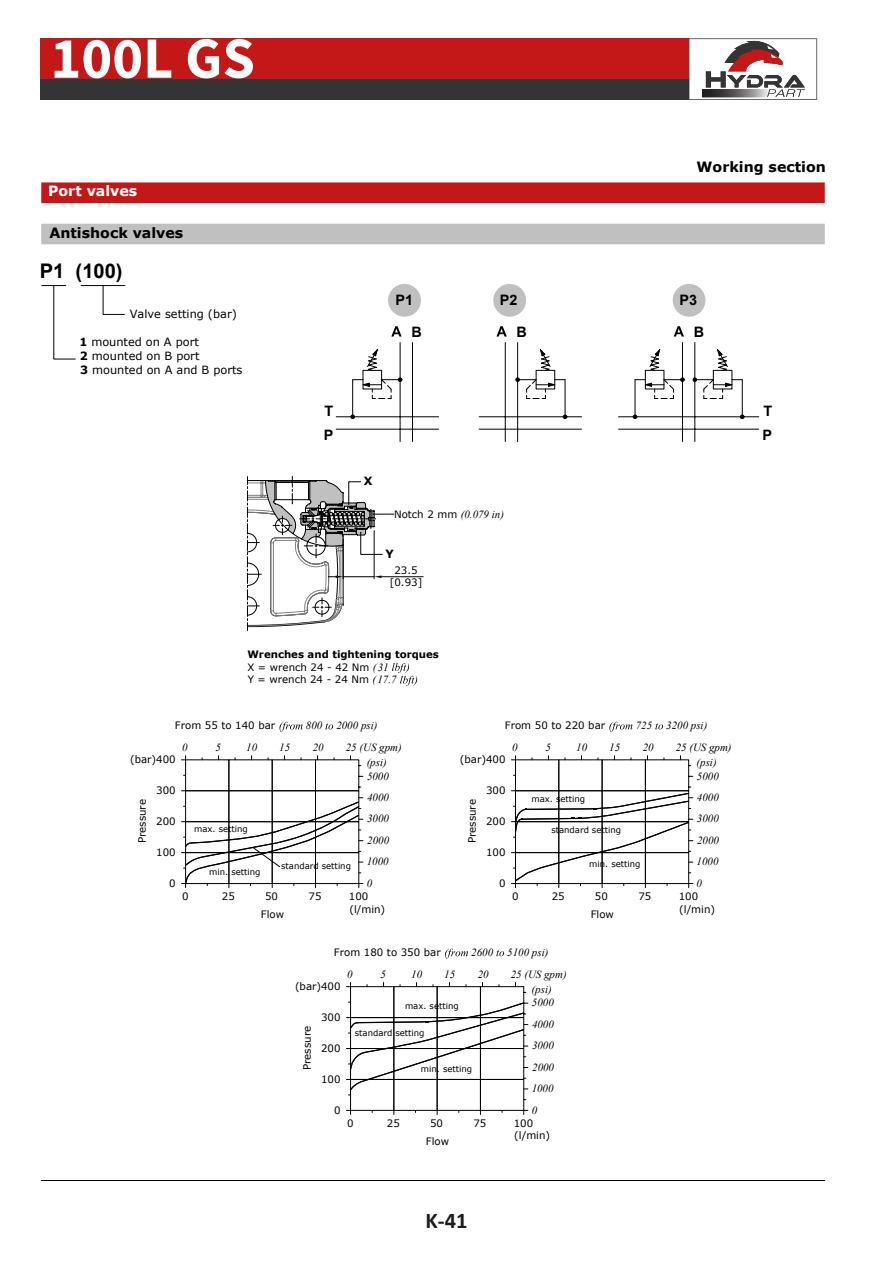
<style>
.page{position:relative;width:893px;height:1263px;background:#fff}
.page>*{position:absolute;margin:0;border:0;box-sizing:border-box;transform-origin:0 0}
.t1{font:700 58.5px "Source Sans Pro";color:#fff}
.t2{font:700 22.5px "Calibri";color:#1d1d1b}
.t3{font:700 20.1px "Arial";color:#000}
.t4{font:700 14.4px/24.6px "Arial";color:#000}
.t5{font:700 14.25px "Verdana";color:#000}
.t6{font:700 14.25px "Verdana";color:#fff}
.t7{font:11.4px/14.1px "Verdana";color:#000}
.t8{font:700 11.4px "Verdana";color:#000}
.t9{font:italic 10.95px "Times New Roman";color:#000}
.t10{font:10.2px/12.8px "Verdana";color:#000}
.t11{font:8.55px "Verdana";color:#000}
.s1{font-weight:700}
.s2{font-family:"Verdana";font-style:normal;font-size:10.2px}
.s3{font-family:"Times New Roman";font-style:italic;font-size:10.95px}
</style>
<div class="page">
<div style="left:41px;top:182px;width:784px;height:21px;background:#c41718"></div>
<hr style="left:41px;top:1180px;width:784px;height:1px;background:#000">
<div style="left:41px;top:224px;width:784px;height:20px;background:#c0c0c0"></div>
<svg style="left:391px;top:326px;width:11px;height:11px"></svg>
<svg style="left:41px;top:285px;width:85px;height:75px"></svg>
<svg style="left:388px;top:284px;width:33px;height:33px"></svg>
<svg style="left:493px;top:284px;width:33px;height:33px"></svg>
<svg style="left:673px;top:284px;width:33px;height:33px"></svg>
<hr style="left:400px;top:343px;width:1px;height:99px;background:#000">
<hr style="left:412px;top:343px;width:1px;height:99px;background:#000">
<hr style="left:336px;top:416px;width:103px;height:1px;background:#000">
<hr style="left:336px;top:429px;width:103px;height:1px;background:#000">
<svg style="left:496px;top:326px;width:11px;height:11px"></svg>
<hr style="left:517px;top:343px;width:1px;height:99px;background:#000">
<hr style="left:505px;top:343px;width:1px;height:99px;background:#000">
<hr style="left:479px;top:429px;width:103px;height:1px;background:#000">
<svg style="left:674px;top:326px;width:10px;height:11px"></svg>
<hr style="left:695px;top:343px;width:1px;height:99px;background:#000">
<hr style="left:682px;top:343px;width:1px;height:99px;background:#000">
<hr style="left:619px;top:416px;width:140px;height:1px;background:#000">
<hr style="left:619px;top:429px;width:140px;height:1px;background:#000">
<svg style="left:350px;top:349px;width:395px;height:70px"></svg>
<div style="left:713px;top:370px;width:19px;height:19px;border:1px solid #000"></div>
<svg style="left:392px;top:663px;width:25px;height:23px"></svg>
<hr style="left:382px;top:576px;width:41px;height:1px;background:#000">
<svg style="left:280px;top:722px;width:23px;height:10px"></svg>
<svg style="left:326px;top:723px;width:7px;height:6px"></svg>
<svg style="left:181px;top:755px;width:183px;height:133px"></svg>
<svg style="left:609px;top:722px;width:24px;height:10px"></svg>
<svg style="left:655px;top:723px;width:8px;height:6px"></svg>
<svg style="left:511px;top:755px;width:182px;height:133px"></svg>
<svg style="left:445px;top:948px;width:23px;height:10px"></svg>
<svg style="left:496px;top:950px;width:8px;height:6px"></svg>
<svg style="left:346px;top:982px;width:183px;height:133px"></svg>
<svg style="left:247px;top:477px;width:147px;height:154px"></svg>
<div style="left:40px;top:38px;width:649px;height:42px;background:#c41718"></div>
<div style="left:40px;top:79px;width:649px;height:21px;background:#343434"></div>
<svg style="left:689px;top:38px;width:128px;height:62px"></svg>
<h1 class="t1" style="left:50px;top:19px;width:206px">100L GS</h1>
<h3 class="t6" style="left:48px;top:182px;width:91px">Port valves</h3>
<h3 class="t5" style="left:49px;top:224px;width:135px">Antishock valves</h3>
<h3 class="t3" style="left:40px;top:258px;width:84px">P1 (100)</h3>
<p class="t7" style="left:130px;top:307px;width:109px">Valve setting (bar)</p>
<p class="t7" style="left:79px;top:335px;width:165px"><span class="s1">1</span> mounted on A port<br><span class="s1">2</span> mounted on B port<br><span class="s1">3</span> mounted on A and B ports</p>
<h3 class="t5" style="left:697px;top:157px;width:131px">Working section</h3>
<h3 class="t4" style="left:324px;top:399px;width:11px">T<br>P</h3>
<h3 class="t4" style="left:395px;top:288px;width:19px">P1</h3>
<h3 class="t4" style="left:500px;top:288px;width:19px">P2</h3>
<h3 class="t4" style="left:679px;top:288px;width:19px">P3</h3>
<h3 class="t4" style="left:411px;top:320px;width:12px">B</h3>
<h3 class="t4" style="left:517px;top:320px;width:12px">B</h3>
<h3 class="t4" style="left:694px;top:320px;width:12px">B</h3>
<p class="t8" style="left:364px;top:474px;width:10px">X</p>
<p class="t9" style="left:394px;top:507px;width:111px"><span class="s2">Notch 2 mm</span> (0.079 in)</p>
<p class="t8" style="left:385px;top:546px;width:10px">Y</p>
<p class="t10" style="left:390px;top:565px;width:34px;line-height:12px;text-align:center">23.5 [0.93]</p>
<h3 class="t4" style="left:763px;top:399px;width:11px">T<br>P</h3>
<p class="t10" style="left:247px;top:648px;width:193px"><span class="s1">Wrenches and tightening torques<br></span>X = wrench 24 - 42 Nm <span class="s3">(31<br></span>Y = wrench 24 - 24 Nm <span class="s3">(17.7</span></p>
<p class="t10" style="left:175px;top:719px;width:102px">From 55 to 140 bar</p>
<p class="t9" style="left:306px;top:718px;width:18px">800</p>
<p class="t9" style="left:336px;top:718px;width:43px">2000 psi)</p>
<p class="t10" style="left:505px;top:719px;width:102px">From 50 to 220 bar</p>
<p class="t9" style="left:636px;top:718px;width:18px">725</p>
<p class="t9" style="left:666px;top:718px;width:43px">3200 psi)</p>
<p class="t9" style="left:182px;top:740px;width:7px">0</p>
<p class="t9" style="left:246px;top:740px;width:12px">10</p>
<p class="t9" style="left:216px;top:740px;width:7px">5</p>
<p class="t9" style="left:279px;top:740px;width:12px">15</p>
<p class="t9" style="left:313px;top:740px;width:12px">20</p>
<p class="t9" style="left:346px;top:740px;width:57px">25 (US gpm)</p>
<p class="t10" style="left:130px;top:753px;width:47px">(bar)400</p>
<p class="t10" style="left:136px;top:843px;width:46px;rotate:-90deg">Pressure</p>
<p class="t9" style="left:367px;top:755px;width:22px">(psi)</p>
<p class="t9" style="left:367px;top:768px;width:23px">5000</p>
<p class="t10" style="left:156px;top:784px;width:21px">300</p>
<p class="t9" style="left:367px;top:790px;width:23px">4000</p>
<p class="t9" style="left:367px;top:811px;width:23px">3000</p>
<p class="t10" style="left:156px;top:815px;width:21px">200</p>
<p class="t11" style="left:194px;top:823px;width:55px">max. setting</p>
<p class="t9" style="left:367px;top:833px;width:23px">2000</p>
<p class="t10" style="left:156px;top:846px;width:21px">100</p>
<p class="t10" style="left:169px;top:877px;width:8px">0</p>
<p class="t11" style="left:209px;top:866px;width:53px">min. setting</p>
<p class="t11" style="left:281px;top:861px;width:71px">standard setting</p>
<p class="t9" style="left:367px;top:854px;width:23px">1000</p>
<p class="t9" style="left:367px;top:875px;width:7px">0</p>
<p class="t10" style="left:309px;top:890px;width:14px">75</p>
<p class="t10" style="left:182px;top:890px;width:8px">0</p>
<p class="t10" style="left:222px;top:890px;width:14px">25</p>
<p class="t10" style="left:265px;top:890px;width:14px">50</p>
<p class="t10" style="left:349px;top:890px;width:38px">100 (l/min)</p>
<p class="t10" style="left:261px;top:908px;width:25px">Flow</p>
<p class="t9" style="left:512px;top:740px;width:7px">0</p>
<p class="t9" style="left:576px;top:740px;width:12px">10</p>
<p class="t9" style="left:545px;top:740px;width:7px">5</p>
<p class="t9" style="left:609px;top:740px;width:12px">15</p>
<p class="t9" style="left:643px;top:740px;width:12px">20</p>
<p class="t9" style="left:676px;top:740px;width:57px">25 (US gpm)</p>
<p class="t10" style="left:460px;top:753px;width:47px">(bar)400</p>
<p class="t10" style="left:466px;top:843px;width:46px;rotate:-90deg">Pressure</p>
<p class="t9" style="left:697px;top:755px;width:22px">(psi)</p>
<p class="t9" style="left:697px;top:768px;width:23px">5000</p>
<p class="t10" style="left:486px;top:784px;width:21px">300</p>
<p class="t9" style="left:697px;top:790px;width:23px">4000</p>
<p class="t11" style="left:532px;top:793px;width:55px">max. setting</p>
<p class="t11" style="left:551px;top:824px;width:71px">standard setting</p>
<p class="t11" style="left:589px;top:858px;width:53px">min. setting</p>
<p class="t10" style="left:638px;top:890px;width:14px">75</p>
<p class="t9" style="left:697px;top:811px;width:23px">3000</p>
<p class="t10" style="left:486px;top:815px;width:21px">200</p>
<p class="t9" style="left:697px;top:833px;width:23px">2000</p>
<p class="t10" style="left:486px;top:846px;width:21px">100</p>
<p class="t9" style="left:697px;top:854px;width:23px">1000</p>
<p class="t10" style="left:499px;top:877px;width:8px">0</p>
<p class="t9" style="left:697px;top:875px;width:7px">0</p>
<p class="t10" style="left:512px;top:890px;width:8px">0</p>
<p class="t10" style="left:552px;top:890px;width:14px">25</p>
<p class="t10" style="left:595px;top:890px;width:14px">50</p>
<p class="t10" style="left:679px;top:890px;width:38px">100 (l/min)</p>
<p class="t10" style="left:591px;top:908px;width:25px">Flow</p>
<p class="t10" style="left:334px;top:946px;width:108px">From 180 to 350 bar</p>
<p class="t9" style="left:471px;top:945px;width:23px">2600</p>
<p class="t9" style="left:507px;top:945px;width:43px">5100 psi)</p>
<p class="t9" style="left:347px;top:967px;width:7px">0</p>
<p class="t9" style="left:411px;top:967px;width:12px">10</p>
<p class="t9" style="left:380px;top:967px;width:7px">5</p>
<p class="t9" style="left:444px;top:967px;width:12px">15</p>
<p class="t9" style="left:478px;top:967px;width:12px">20</p>
<p class="t9" style="left:511px;top:967px;width:57px">25 (US gpm)</p>
<p class="t10" style="left:295px;top:980px;width:47px">(bar)400</p>
<p class="t10" style="left:301px;top:1070px;width:46px;rotate:-90deg">Pressure</p>
<p class="t9" style="left:532px;top:982px;width:22px">(psi)</p>
<p class="t9" style="left:532px;top:995px;width:23px">5000</p>
<p class="t11" style="left:405px;top:1000px;width:55px">max. setting</p>
<p class="t11" style="left:355px;top:1028px;width:71px">standard setting</p>
<p class="t11" style="left:421px;top:1063px;width:53px">min. setting</p>
<p class="t10" style="left:321px;top:1011px;width:21px">300</p>
<p class="t9" style="left:532px;top:1016px;width:23px">4000</p>
<p class="t9" style="left:532px;top:1038px;width:23px">3000</p>
<p class="t10" style="left:321px;top:1042px;width:21px">200</p>
<p class="t9" style="left:532px;top:1059px;width:23px">2000</p>
<p class="t10" style="left:321px;top:1073px;width:21px">100</p>
<p class="t9" style="left:532px;top:1081px;width:23px">1000</p>
<p class="t10" style="left:334px;top:1104px;width:8px">0</p>
<p class="t9" style="left:532px;top:1102px;width:7px">0</p>
<p class="t10" style="left:473px;top:1116px;width:14px">75</p>
<p class="t10" style="left:347px;top:1117px;width:8px">0</p>
<p class="t10" style="left:387px;top:1117px;width:14px">25</p>
<p class="t10" style="left:430px;top:1117px;width:14px">50</p>
<p class="t10" style="left:514px;top:1117px;width:38px">100 (l/min)</p>
<p class="t10" style="left:426px;top:1135px;width:25px">Flow</p>
<h2 class="t2" style="left:425px;top:1205px;width:44px">K-41</h2>
</div>
